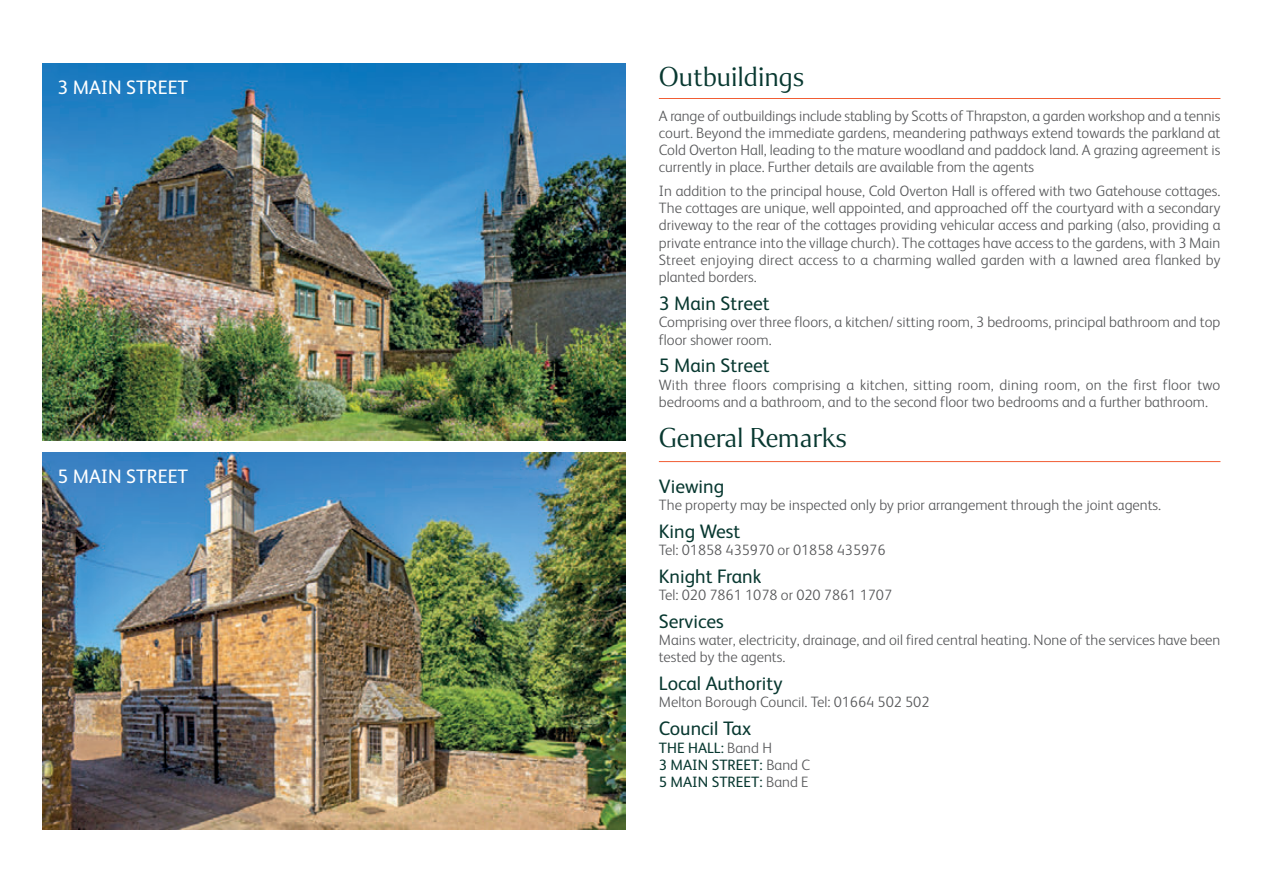
<style>
.page{position:relative;width:1263px;height:893px;background:#fff}
.page>*{position:absolute;margin:0;border:0;box-sizing:border-box;transform-origin:0 0}
.t1{font:200 30px "Collier";color:#083830}
.t2{font:19.5px "FS Albert";color:#083830}
.t3{font:19.5px "FS Albert";color:#fff}
.t4{font:300 15px/17.2px "FS Albert";color:#57585a}
.t5{font:15px "FS Albert";color:#083830}
.s1{font-weight:300;color:#57585a}
</style>
<div class="page">
<img style="left:43px;top:64px;width:582px;height:376px">
<img style="left:43px;top:453px;width:582px;height:376px">
<hr style="left:659px;top:98px;width:561px;height:1px;background:#f15d34">
<hr style="left:659px;top:461px;width:561px;height:1px;background:#f15d34">
<p class="t3" style="left:58px;top:80px;width:132px">3 MAIN STREET</p>
<p class="t3" style="left:58px;top:469px;width:132px">5 MAIN STREET</p>
<p class="t1" style="left:659px;top:67px;width:147px">Outbuildings</p>
<p class="t4" style="left:659px;top:108px;width:563px;text-align:justify">A range of outbuildings include stabling by Scotts of Thrapston, a garden workshop and a tennis court. Beyond the immediate gardens, meandering pathways extend towards the parkland at Cold Overton Hall, leading to the mature woodland and paddock land. A grazing agreement is currently in place. Further details are available from the agents</p>
<p class="t4" style="left:659px;top:184px;width:563px;text-align:justify">In addition to the principal house, Cold Overton Hall is offered with two Gatehouse cottages.<br>The cottages are unique, well appointed, and approached off the courtyard with a secondary driveway to the rear of the cottages providing vehicular access and parking (also, providing a private entrance into the village church). The cottages have access to the gardens, with 3 Main Street enjoying direct access to a charming walled garden with a lawned area flanked by planted borders.</p>
<p class="t2" style="left:659px;top:297px;width:112px">3 Main Street</p>
<p class="t4" style="left:659px;top:315px;width:563px">Comprising over three floors, a kitchen/ sitting room, 3 bedrooms, principal bathroom and top floor shower room.</p>
<p class="t2" style="left:659px;top:359px;width:112px">5 Main Street</p>
<p class="t4" style="left:659px;top:377px;width:563px">With three floors comprising a kitchen, sitting room, dining room, on the first floor two bedrooms and a bathroom, and to the second floor two bedrooms and a further bathroom.</p>
<p class="t1" style="left:659px;top:428px;width:190px">General Remarks</p>
<p class="t2" style="left:659px;top:479px;width:67px">Viewing</p>
<p class="t4" style="left:659px;top:497px;width:504px">The property may be inspected only by prior arrangement through the joint agents.</p>
<p class="t2" style="left:659px;top:524px;width:83px">King West</p>
<p class="t4" style="left:659px;top:543px;width:228px">Tel: 01858 435970 or 01858 435976</p>
<p class="t2" style="left:659px;top:569px;width:104px">Knight Frank</p>
<p class="t4" style="left:659px;top:588px;width:235px">Tel: 020 7861 1078 or 020 7861 1707</p>
<p class="t2" style="left:659px;top:614px;width:67px">Services</p>
<p class="t4" style="left:659px;top:633px;width:563px">Mains water, electricity, drainage, and oil fired central heating. None of the services have been tested by the agents.</p>
<p class="t2" style="left:659px;top:677px;width:125px">Local Authority</p>
<p class="t4" style="left:659px;top:695px;width:272px">Melton Borough Council. Tel: 01664 502 502</p>
<p class="t2" style="left:659px;top:722px;width:94px">Council Tax</p>
<p class="t5" style="left:659px;top:742px;width:115px">THE HALL: <span class="s1">Band H</span></p>
<p class="t5" style="left:659px;top:759px;width:153px">3 MAIN STREET: <span class="s1">Band C</span></p>
<p class="t5" style="left:659px;top:777px;width:151px">5 MAIN STREET: <span class="s1">Band E</span></p>
</div>
